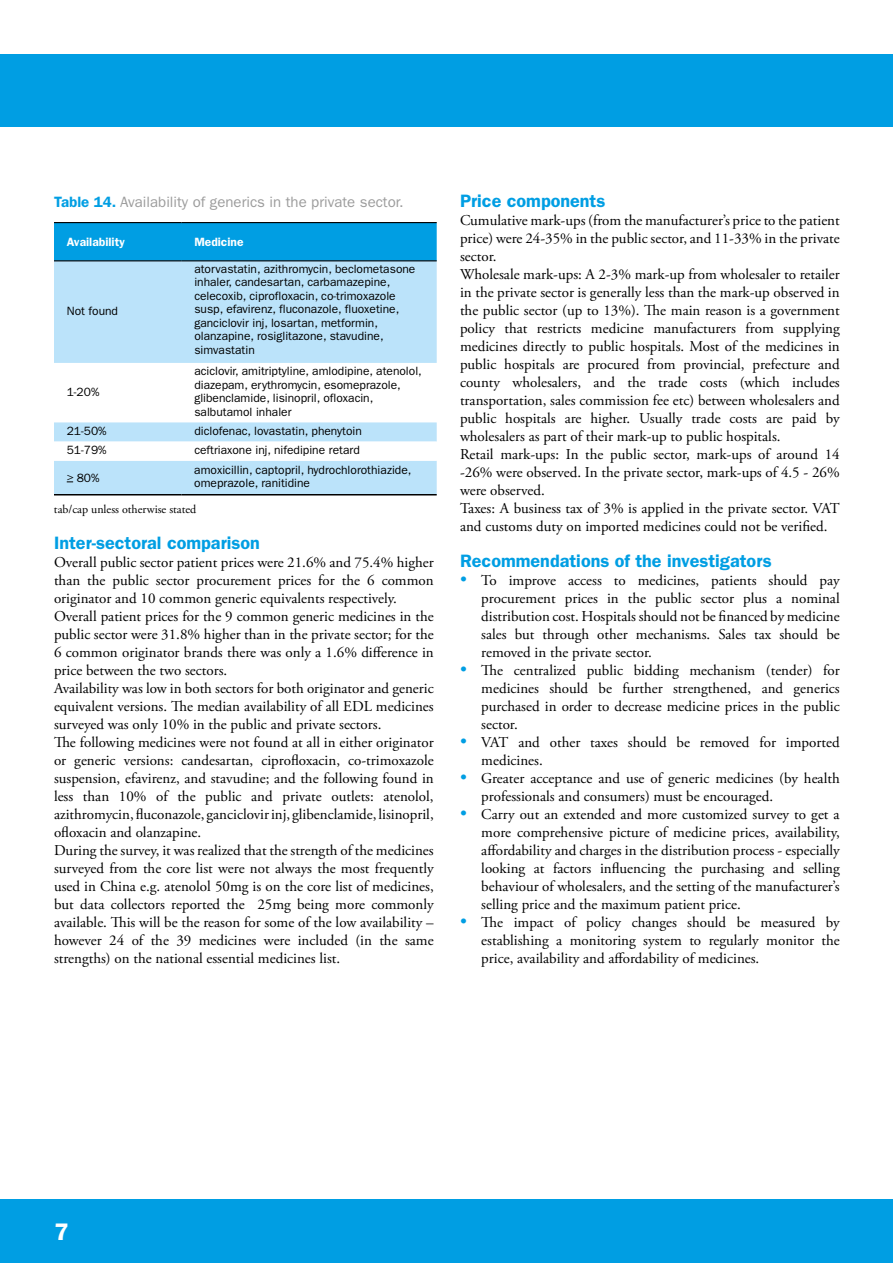
<style>
.page{position:relative;width:893px;height:1263px;background:#fff}
.page>*{position:absolute;margin:0;border:0;box-sizing:border-box;transform-origin:0 0}
.t1{font:600 24px "Franklin Gothic";color:#fff}
.t2{font:600 18px "Franklin Gothic";color:#009ee3}
.t3{font:15px/18px "Adobe Garamond Pro";color:#000}
.t4{font:15px "Franklin Gothic";color:#9c9c9c}
.t5{font:12px/13.5px "Franklin Gothic";color:#000}
.t6{font:12px "Adobe Garamond Pro";color:#000}
.t7{font:600 12px "Franklin Gothic";color:#fff}
.s1{font-weight:600;color:#009ee3}
.s2{font-size:18px;color:#009ee3}
</style>
<div class="page">
<div style="left:0;top:1199px;width:893px;height:64px;background:#009ee3"></div>
<div style="left:0;top:54px;width:893px;height:73px;background:#009ee3"></div>
<div style="left:54px;top:223px;width:383px;height:37px;background:#009ee3"></div>
<svg style="left:54px;top:261px;width:383px;height:233px;fill:#bbe3fa"></svg>
<svg style="left:54px;top:442px;width:383px;height:19px"></svg>
<hr style="left:54px;top:494px;width:128px;height:1px;background:#000">
<hr style="left:182px;top:494px;width:255px;height:1px;background:#000">
<hr style="left:54px;top:222px;width:128px;height:1px;background:#000">
<hr style="left:182px;top:222px;width:255px;height:1px;background:#000">
<hr style="left:54px;top:260px;width:128px;height:1px;background:#000">
<hr style="left:182px;top:260px;width:255px;height:1px;background:#000">
<p class="t4" style="left:54px;top:193px;width:351px"><span class="s1">Table 14.</span> Availability of generics in the private sector.</p>
<p class="t7" style="left:67px;top:235px;width:60px">Availability</p>
<p class="t7" style="left:194px;top:235px;width:51px">Medicine</p>
<p class="t5" style="left:67px;top:304px;width:53px">Not found</p>
<p class="t5" style="left:67px;top:385px;width:34px">1-20%</p>
<p class="t5" style="left:194px;top:262px;width:223px">atorvastatin, azithromycin, beclometasone inhaler, candesartan, carbamazepine, celecoxib, ciprofloxacin, co-trimoxazole susp, efavirenz, fluconazole, fluoxetine, ganciclovir inj, losartan, metformin, olanzapine, rosiglitazone, stavudine, simvastatin</p>
<p class="t5" style="left:194px;top:365px;width:229px">aciclovir, amitriptyline, amlodipine, atenolol, diazepam, erythromycin, esomeprazole, glibenclamide, lisinopril, ofloxacin, salbutamol inhaler</p>
<p class="t5" style="left:67px;top:424px;width:41px">21-50%</p>
<p class="t5" style="left:194px;top:424px;width:169px">diclofenac, lovastatin, phenytoin</p>
<p class="t5" style="left:67px;top:443px;width:41px">51-79%</p>
<p class="t5" style="left:194px;top:443px;width:167px">ceftriaxone inj, nifedipine retard</p>
<p class="t5" style="left:67px;top:471px;width:34px">&gt; 80%</p>
<p class="t5" style="left:194px;top:463px;width:219px">amoxicillin, captopril, hydrochlorothiazide, omeprazole, ranitidine</p>
<p class="t6" style="left:54px;top:502px;width:144px">tab/cap unless otherwise stated</p>
<p class="t2" style="left:54px;top:532px;width:207px">Inter-sectoral comparison</p>
<p class="t3" style="left:54px;top:554px;width:381px">Overall public sector patient prices were 21.6% and 75.4% higher than the public sector procurement prices for the 6 common originator and 10 common generic equivalents respectively.<br>Overall patient prices for the 9 common generic medicines in the public sector were 31.8% higher than in the private sector; for the 6 common originator brands there was only a 1.6% difference in price between the two sectors.<br>Availability was low in both sectors for both originator and generic equivalent versions. The median availability of all EDL medicines surveyed was only 10% in the public and private sectors.<br>The following medicines were not found at all in either originator or generic versions: candesartan, ciprofloxacin, co-trimoxazole suspension, efavirenz, and stavudine; and the following found in less than 10% of the public and private outlets: atenolol, azithromycin, fluconazole, ganciclovir inj, glibenclamide, lisinopril, ofloxacin and olanzapine.<br>During the survey, it was realized that the strength of the medicines surveyed from the core list were not always the most frequently used in China e.g. atenolol 50mg is on the core list of medicines, but data collectors reported the 25mg being more commonly available. This will be the reason for some of the low availability – however 24 of the 39 medicines were included (in the same strengths) on the national essential medicines list.</p>
<p class="t2" style="left:460px;top:190px;width:147px">Price components</p>
<p class="t3" style="left:460px;top:212px;width:381px">Cumulative mark-ups (from the manufacturer’s price to the patient price) were 24-35% in the public sector, and 11-33% in the private sector.<br>Wholesale mark-ups: A 2-3% mark-up from wholesaler to retailer in the private sector is generally less than the mark-up observed in the public sector (up to 13%). The main reason is a government policy that restricts medicine manufacturers from supplying medicines directly to public hospitals. Most of the medicines in public hospitals are procured from provincial, prefecture and county wholesalers, and the trade costs (which includes transportation, sales commission fee etc) between wholesalers and public hospitals are higher. Usually trade costs are paid by wholesalers as part of their mark-up to public hospitals.<br>Retail mark-ups: In the public sector, mark-ups of around 14 -26% were observed. In the private sector, mark-ups of 4.5 - 26% were observed.<br>Taxes: A business tax of 3% is applied in the private sector. VAT and customs duty on imported medicines could not be verified.</p>
<p class="t2" style="left:460px;top:550px;width:313px">Recommendations of the investigators</p>
<p class="t3" style="left:481px;top:572px;width:360px;text-align:justify;text-indent:-21px"><span class="s2">•</span> To improve access to medicines, patients should pay procurement prices in the public sector plus a nominal distribution cost. Hospitals should not be financed by medicine sales but through other mechanisms. Sales tax should be removed in the private sector.</p>
<p class="t3" style="left:481px;top:662px;width:360px;text-align:justify;text-indent:-21px"><span class="s2">•</span> The centralized public bidding mechanism (tender) for medicines should be further strengthened, and generics purchased in order to decrease medicine prices in the public sector.</p>
<p class="t3" style="left:481px;top:734px;width:360px;text-indent:-21px"><span class="s2">•</span> VAT and other taxes should be removed for imported medicines.</p>
<p class="t3" style="left:481px;top:770px;width:360px;text-indent:-21px"><span class="s2">•</span> Greater acceptance and use of generic medicines (by health professionals and consumers) must be encouraged.</p>
<p class="t3" style="left:481px;top:806px;width:360px;text-align:justify;text-indent:-21px"><span class="s2">•</span> Carry out an extended and more customized survey to get a more comprehensive picture of medicine prices, availability, affordability and charges in the distribution process - especially looking at factors influencing the purchasing and selling behaviour of wholesalers, and the setting of the manufacturer’s selling price and the maximum patient price.</p>
<p class="t3" style="left:481px;top:914px;width:360px;text-align:justify;text-indent:-21px"><span class="s2">•</span> The impact of policy changes should be measured by establishing a monitoring system to regularly monitor the price, availability and affordability of medicines.</p>
<h1 class="t1" style="left:54px;top:1217px;width:16px">7</h1>
</div>
